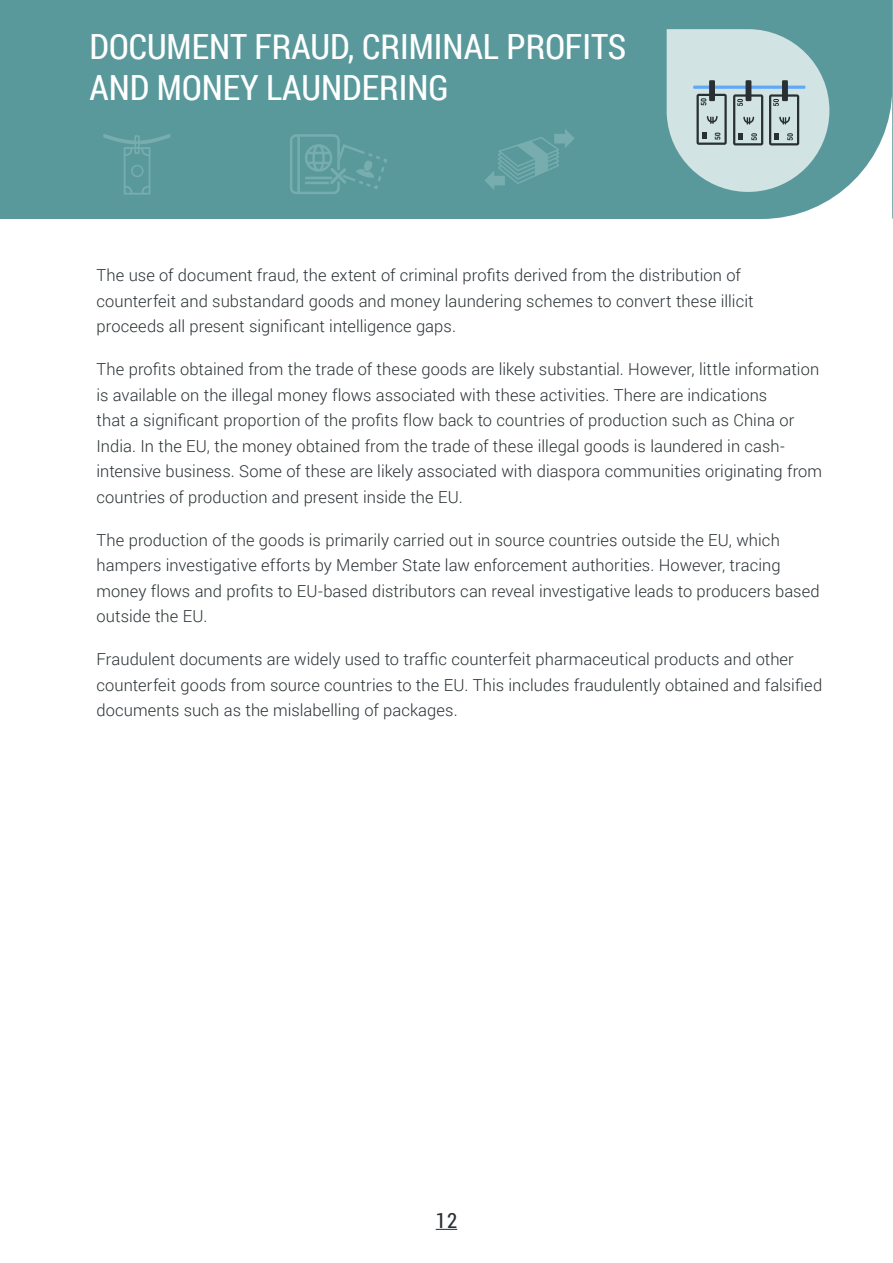
<style>
.page{position:relative;width:893px;height:1263px;background:#fff}
.page>*{position:absolute;margin:0;border:0;box-sizing:border-box;transform-origin:0 0}
.t1{font:34.65px/41.5px "Roboto Condensed";color:#fff}
.t2{font:21px "Roboto Condensed";color:#293033}
.t3{font:300 16.5px/25.5px "Roboto";letter-spacing:.005em;color:#293033}
</style>
<div class="page">
<div style="left:0;top:0;width:892px;height:219px;background:#59999c"></div>
<svg style="left:290px;top:134px;width:97px;height:60px;background:#619ea1"></svg>
<svg style="left:484px;top:129px;width:91px;height:61px;background:#609da0"></svg>
<svg style="left:103px;top:134px;width:68px;height:61px;background:#5e9c9f"></svg>
<svg style="left:667px;top:29px;width:162px;height:163px;background:#b0c9cb"></svg>
<svg style="left:892px;top:0;width:1px;height:218px"></svg>
<svg style="left:436px;top:1229px;width:21px;height:1px"></svg>
<h1 class="t1" style="left:90px;top:25px;width:538px">DOCUMENT FRAUD, CRIMINAL PROFITS<br>AND MONEY LAUNDERING</h1>
<p class="t3" style="left:97px;top:262px;width:659px">The use of document fraud, the extent of criminal profits derived from the distribution of counterfeit and substandard goods and money laundering schemes to convert these illicit proceeds all present significant intelligence gaps.</p>
<p class="t3" style="left:97px;top:356px;width:727px">The profits obtained from the trade of these goods are likely substantial. However, little information is available on the illegal money flows associated with these activities. There are indications<br>that a significant proportion of the profits flow back to countries of production such as China or India. In the EU, the money obtained from the trade of these illegal goods is laundered in cash&shy;intensive business. Some of these are likely associated with diaspora communities originating from countries of production and present inside the EU.</p>
<p class="t3" style="left:97px;top:527px;width:725px">The production of the goods is primarily carried out in source countries outside the EU, which hampers investigative efforts by Member State law enforcement authorities. However, tracing money flows and profits to EU-based distributors can reveal investigative leads to producers based outside the EU.</p>
<p class="t3" style="left:97px;top:646px;width:727px">Fraudulent documents are widely used to traffic counterfeit pharmaceutical products and other counterfeit goods from source countries to the EU. This includes fraudulently obtained and falsified documents such as the mislabelling of packages.</p>
<p class="t2" style="left:436px;top:1206px;width:23px">12</p>
</div>
